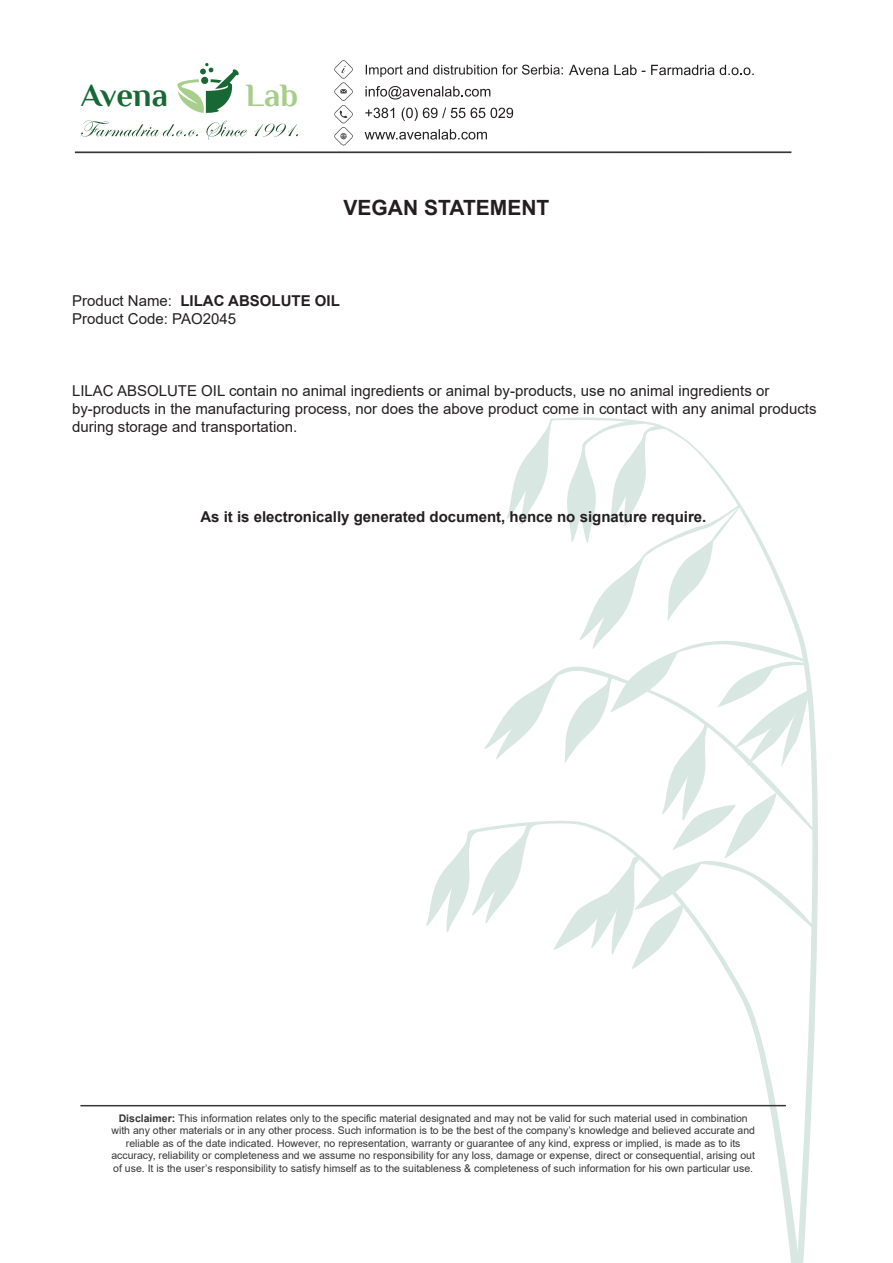
<style>
.page{position:relative;width:893px;height:1263px;background:#fff}
.page>*{position:absolute;margin:0;border:0;box-sizing:border-box;transform-origin:0 0}
.t1{font:700 32.55px "Philosopher";letter-spacing:-.005em;color:#186836}
.t2{font:700 32.55px "Philosopher";color:#a8cd8a}
.t3{font:700 21px "Arial";color:#231f20}
.t4{font:15px/18px "Arial";color:#231f20}
.t5{font:700 15px "Arial";color:#231f20}
.t6{font:10.5px/12.6px "Arial";color:#353635;text-align:center}
.s1{font-weight:700}
</style>
<div class="page">
<svg style="left:799px;top:752px;width:19px;height:511px"></svg>
<svg style="left:467px;top:973px;width:332px;height:290px"></svg>
<svg style="left:426px;top:418px;width:387px;height:555px"></svg>
<hr style="left:80px;top:1105px;width:706px;height:1px;background:#353635">
<hr style="left:75px;top:151px;width:716px;height:2px;background:#353635">
<svg style="left:569px;top:65px;width:76px;height:10px"></svg>
<svg style="left:651px;top:65px;width:103px;height:10px"></svg>
<svg style="left:365px;top:86px;width:125px;height:13px"></svg>
<svg style="left:365px;top:108px;width:29px;height:10px"></svg>
<svg style="left:402px;top:108px;width:63px;height:13px"></svg>
<svg style="left:471px;top:108px;width:42px;height:10px"></svg>
<svg style="left:365px;top:129px;width:122px;height:11px"></svg>
<svg style="left:177px;top:63px;width:62px;height:50px"></svg>
<svg style="left:366px;top:65px;width:197px;height:12px"></svg>
<svg style="left:334px;top:60px;width:19px;height:85px"></svg>
<svg style="left:81px;top:120px;width:117px;height:17px"></svg>
<svg style="left:206px;top:121px;width:41px;height:19px"></svg>
<svg style="left:254px;top:124px;width:44px;height:13px"></svg>
<h1 class="t1" style="left:81px;top:77px;width:88px">Avena</h1>
<h1 class="t2" style="left:246px;top:77px;width:54px">Lab</h1>
<h2 class="t3" style="left:344px;top:192px;width:207px">VEGAN STATEMENT</h2>
<h3 class="t4" style="left:72px;top:292px;width:269px">Product Name: <span class="s1">LILAC ABSOLUTE OIL<br></span>Product Code: PAO2045</h3>
<p class="t4" style="left:72px;top:382px;width:746px">LILAC ABSOLUTE OIL contain no animal ingredients or animal by-products, use no animal ingredients or by-products in the manufacturing process, nor does the above product come in contact with any animal products during storage and transportation.</p>
<h3 class="t5" style="left:200px;top:506px;width:507px">As it is electronically generated document, hence no signature require.</h3>
<p class="t6" style="left:111px;top:1111px;width:645px"><span class="s1">Disclaimer:</span> This information relates only to the specific material designated and may not be valid for such material used in combination with any other materials or in any other process. Such information is to be the best of the company’s knowledge and believed accurate and reliable as of the date indicated. However, no representation, warranty or guarantee of any kind, express or implied, is made as to its accuracy, reliability or completeness and we assume no responsibility for any loss, damage or expense, direct or consequential, arising out of use. It is the user’s responsibility to satisfy himself as to the suitableness &amp; completeness of such information for his own particular use.</p>
</div>
